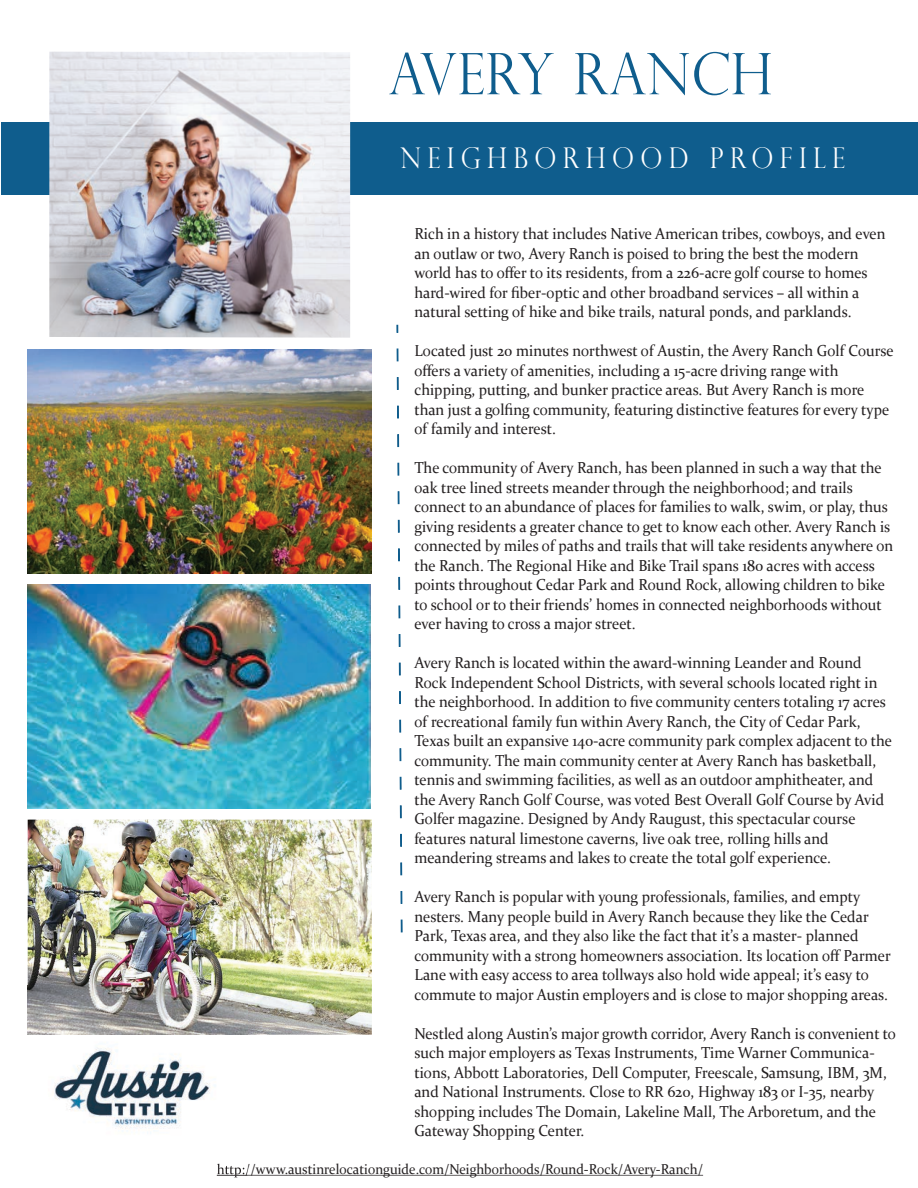
<style>
.page{position:relative;width:918px;height:1188px;background:#fff}
.page>*{position:absolute;margin:0;border:0;box-sizing:border-box;transform-origin:0 0}
.t1{font:300 57.3px "Perpetua Titling";letter-spacing:.01em;color:#0f5d8d;scale:.94 1}
.t2{font:300 28.5px "Perpetua Titling";letter-spacing:.25em;color:#fff;scale:.89 1}
.t3{font:15.9px/19.5px "Constantia";color:#231f20;scale:.94 1}
.t4{font:14.25px "Constantia";color:#231f20;scale:.94 1}
</style>
<div class="page">
<img style="left:28px;top:349px;width:344px;height:224px">
<img style="left:28px;top:584px;width:342px;height:225px">
<div style="left:1px;top:123px;width:917px;height:72px;background:#0f5d8d"></div>
<svg style="left:397px;top:349px;width:1px;height:12px"></svg>
<svg style="left:397px;top:377px;width:1px;height:13px"></svg>
<svg style="left:397px;top:406px;width:2px;height:12px"></svg>
<svg style="left:398px;top:434px;width:1px;height:13px"></svg>
<svg style="left:398px;top:463px;width:1px;height:12px"></svg>
<svg style="left:398px;top:492px;width:1px;height:12px"></svg>
<svg style="left:398px;top:520px;width:1px;height:12px"></svg>
<svg style="left:398px;top:549px;width:2px;height:12px"></svg>
<svg style="left:399px;top:577px;width:1px;height:13px"></svg>
<svg style="left:399px;top:606px;width:1px;height:12px"></svg>
<svg style="left:399px;top:634px;width:1px;height:13px"></svg>
<svg style="left:399px;top:663px;width:1px;height:12px"></svg>
<svg style="left:399px;top:691px;width:2px;height:13px"></svg>
<svg style="left:400px;top:720px;width:1px;height:12px"></svg>
<svg style="left:400px;top:749px;width:1px;height:12px"></svg>
<svg style="left:400px;top:777px;width:1px;height:12px"></svg>
<svg style="left:400px;top:806px;width:1px;height:12px"></svg>
<svg style="left:400px;top:834px;width:2px;height:12px"></svg>
<svg style="left:401px;top:863px;width:1px;height:12px"></svg>
<svg style="left:401px;top:891px;width:1px;height:13px"></svg>
<svg style="left:401px;top:920px;width:1px;height:12px"></svg>
<img style="left:49px;top:52px;width:301px;height:286px">
<svg style="left:248px;top:1175px;width:455px;height:1px"></svg>
<img style="left:28px;top:820px;width:344px;height:215px">
<img style="left:27px;top:985px;width:132px;height:144px">
<img style="left:159px;top:1054px;width:60px;height:122px">
<img style="left:217px;top:1164px;width:31px;height:14px">
<img style="left:217px;top:1175px;width:31px;height:1px">
<img style="left:28px;top:985px;width:220px;height:50px">
<h1 class="t1" style="left:389px;top:39px;width:410px">AVERY RANCH</h1>
<h2 class="t2" style="left:401px;top:141px;width:501px">NEIGHBORHOOD PROFILE</h2>
<p class="t3" style="left:414px;top:224px;width:503px">Rich in a history that includes Native American tribes, cowboys, and even an outlaw or two, Avery Ranch is poised to bring the best the modern world has to offer to its residents, from a 226-acre golf course to homes hard-wired for fiber-optic and other broadband services – all within a natural setting of hike and bike trails, natural ponds, and parklands.</p>
<p class="t3" style="left:414px;top:341px;width:511px">Located just 20 minutes northwest of Austin, the Avery Ranch Golf Course offers a variety of amenities, including a 15-acre driving range with chipping, putting, and bunker practice areas. But Avery Ranch is more than just a golfing community, featuring distinctive features for every type of family and interest.</p>
<p class="t3" style="left:414px;top:457px;width:511px">The community of Avery Ranch, has been planned in such a way that the oak tree lined streets meander through the neighborhood; and trails connect to an abundance of places for families to walk, swim, or play, thus giving residents a greater chance to get to know each other. Avery Ranch is connected by miles of paths and trails that will take residents anywhere on the Ranch. The Regional Hike and Bike Trail spans 180 acres with access points throughout Cedar Park and Round Rock, allowing children to bike to school or to their friends’ homes in connected neighborhoods without ever having to cross a major street.</p>
<p class="t3" style="left:414px;top:652px;width:510px">Avery Ranch is located within the award-winning Leander and Round Rock Independent School Districts, with several schools located right in the neighborhood. In addition to five community centers totaling 17 acres of recreational family fun within Avery Ranch, the City of Cedar Park, Texas built an expansive 140-acre community park complex adjacent to the community. The main community center at Avery Ranch has basketball, tennis and swimming facilities, as well as an outdoor amphitheater, and the Avery Ranch Golf Course, was voted Best Overall Golf Course by Avid Golfer magazine. Designed by Andy Raugust, this spectacular course features natural limestone caverns, live oak tree, rolling hills and meandering streams and lakes to create the total golf experience.</p>
<p class="t3" style="left:414px;top:886px;width:508px">Avery Ranch is popular with young professionals, families, and empty nesters. Many people build in Avery Ranch because they like the Cedar Park, Texas area, and they also like the fact that it’s a master- planned community with a strong homeowners association. Its location off Parmer Lane with easy access to area tollways also hold wide appeal; it’s easy to commute to major Austin employers and is close to major shopping areas.</p>
<p class="t3" style="left:414px;top:1023px;width:514px">Nestled along Austin’s major growth corridor, Avery Ranch is convenient to such major employers as Texas Instruments, Time Warner Communica&shy;tions, Abbott Laboratories, Dell Computer, Freescale, Samsung, IBM, 3M, and National Instruments. Close to RR 620, Highway 183 or I-35, nearby shopping includes The Domain, Lakeline Mall, The Arboretum, and the Gateway Shopping Center.</p>
<p class="t4" style="left:217px;top:1160px;width:519px">http://www.austinrelocationguide.com/Neighborhoods/Round-Rock/Avery-Ranch/</p>
</div>
